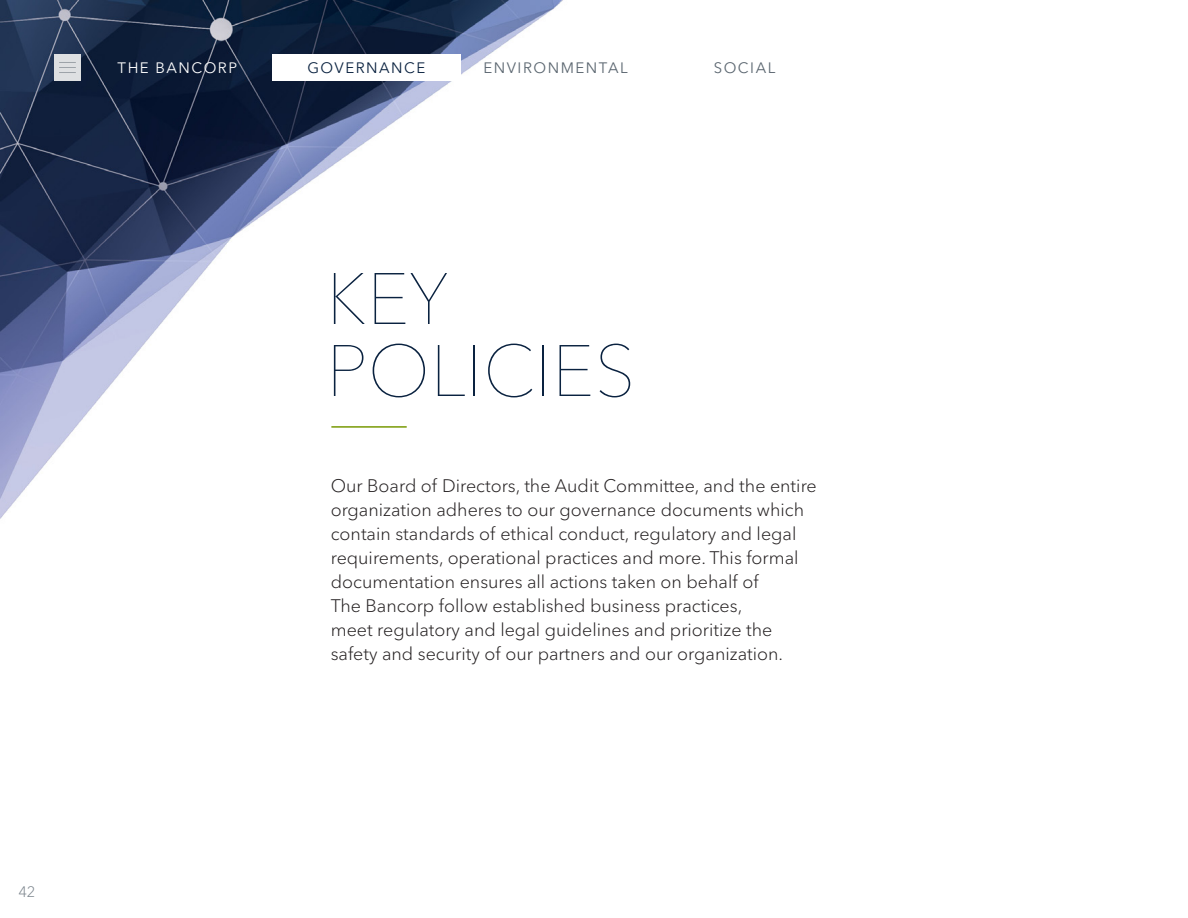
<style>
.page{position:relative;width:1188px;height:918px;background:#fff}
.page>*{position:absolute;margin:0;border:0;box-sizing:border-box;transform-origin:0 0}
.Section_Title{font:200 72px/72px "Avenir Nxt 2 W1 G";color:#0a2240}
.Body{font:300 18px/24px "Avenir Nxt 2 W1 G";color:#231f20}
.Body-2{font:15px "Avenir Nxt 2 W1 G";letter-spacing:.1em;color:#5b6670}
.Body-3{font:15px "Avenir Nxt 2 W1 G";letter-spacing:.1em;color:#fff}
.Body-4{font:15px "Avenir Nxt 2 W1 G";letter-spacing:.1em;color:#0a2240}
.t1{font:300 15px "Avenir Nxt 2 W1 G";color:#7c858d}
</style>
<div class="page">
<img style="left:0;top:0;width:563px;height:519px">
<hr style="left:331px;top:426px;width:76px;height:2px;background:#789904">
<div style="left:272px;top:54px;width:189px;height:27px;background:#fff"></div>
<div style="left:54px;top:54px;width:27px;height:27px;background:#dee0e2"></div>
<svg style="left:59px;top:62px;width:17px;height:11px"></svg>
<p class="Body-3" style="left:118px;top:56px;width:121px">THE BANCORP</p>
<p class="Body-4" style="left:307px;top:56px;width:120px">GOVERNANCE</p>
<p class="Body-2" style="left:483px;top:56px;width:146px">ENVIRONMENTAL</p>
<p class="Body-2" style="left:714px;top:56px;width:63px">SOCIAL</p>
<p class="Section_Title" style="left:326px;top:257px;width:311px">KEY<br>POLICIES</p>
<p class="Body" style="left:331px;top:472px;width:488px">Our Board of Directors, the Audit Committee, and the entire organization adheres to our governance documents which contain standards of ethical conduct, regulatory and legal requirements, operational practices and more. This formal documentation ensures all actions taken on behalf of<br>The Bancorp follow established business practices,<br>meet regulatory and legal guidelines and prioritize the safety and security of our partners and our organization.</p>
<p class="t1" style="left:19px;top:879px;width:18px">42</p>
</div>
